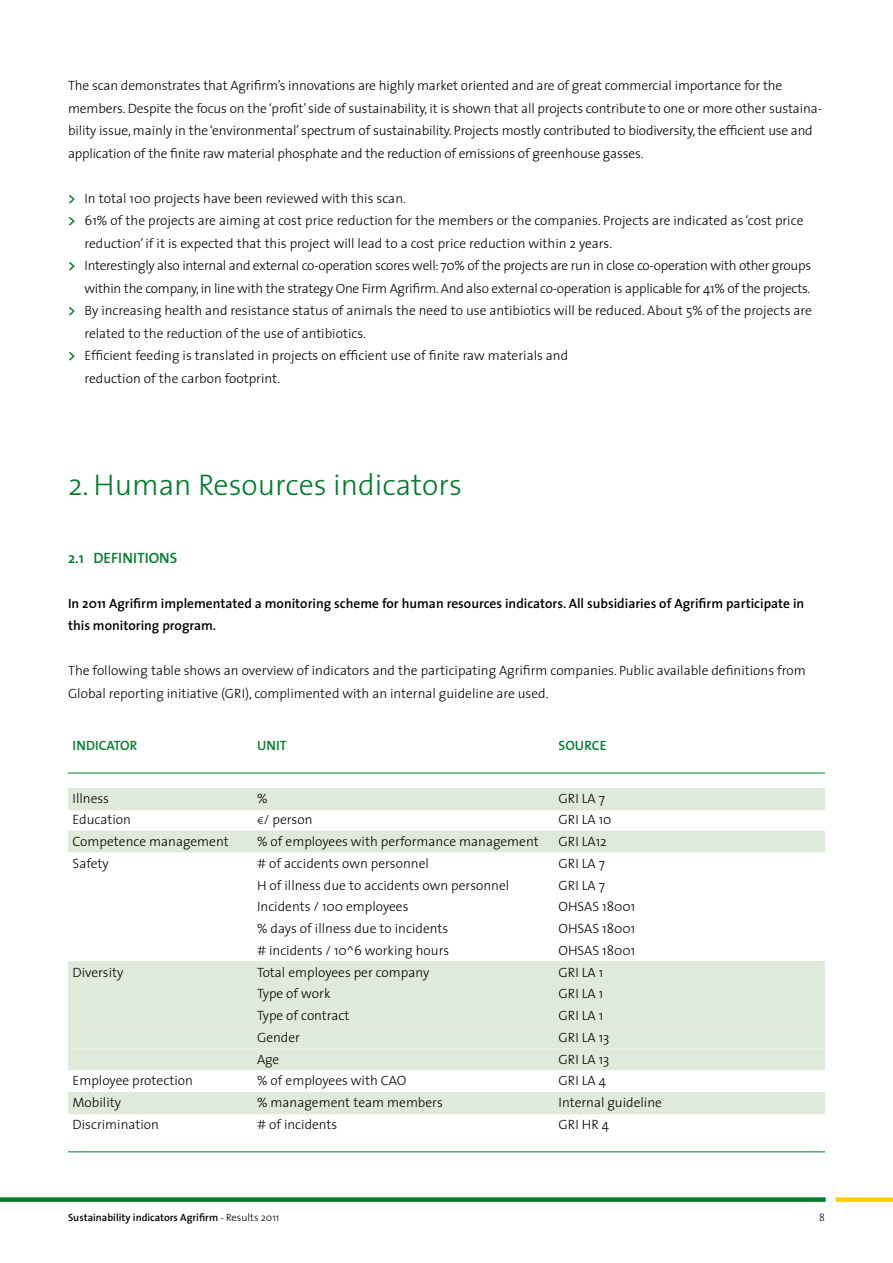
<style>
.page{position:relative;width:893px;height:1263px;background:#fff}
.page>*{position:absolute;margin:0;border:0;box-sizing:border-box;transform-origin:0 0}
.t1{font:300 30px "The Sans";color:#007c28}
.t2{font:600 15px "The Sans";color:#007c28}
.t3{font:300 13.5px/22.5px "The Sans";color:#000}
.t4{font:300 13.5px "The Sans";letter-spacing:-.02em;color:#000}
.t5{font:600 13.5px/22.5px "The Sans";color:#000}
.t6{font:13.5px "The Sans Semi Bold Caps";color:#007c28}
.t7{font:600 10.5px "The Sans";color:#000}
.t8{font:300 10.5px "The Sans";color:#000}
.s1{font-weight:600;font-size:15px;color:#007c28}
.s2{font-family:"Myriad Pro"}
.s3{font-weight:300}
</style>
<div class="page">
<div style="left:0;top:1197px;width:826px;height:5px;background:#007c28"></div>
<div style="left:836px;top:1197px;width:57px;height:5px;background:#fc0"></div>
<hr style="left:68px;top:773px;width:757px;height:1px;background:#007c28">
<div style="left:68px;top:788px;width:757px;height:22px;background:#dfeadb"></div>
<div style="left:68px;top:831px;width:757px;height:21px;background:#dfeadb"></div>
<div style="left:68px;top:961px;width:757px;height:22px;background:#dfeadb"></div>
<div style="left:68px;top:983px;width:757px;height:22px;background:#dfeadb"></div>
<div style="left:68px;top:1005px;width:757px;height:21px;background:#dfeadb"></div>
<div style="left:68px;top:1026px;width:757px;height:22px;background:#dfeadb"></div>
<div style="left:68px;top:1048px;width:757px;height:22px;background:#dfeadb"></div>
<div style="left:68px;top:1092px;width:757px;height:22px;background:#dfeadb"></div>
<hr style="left:68px;top:1151px;width:757px;height:1px;background:#007c28">
<p class="t3" style="left:68px;top:74px;width:756px">The scan demonstrates that Agrifirm’s innovations are highly market oriented and are of great commercial importance for the members. Despite the focus on the ‘profit’ side of sustainability, it is shown that all projects contribute to one or more other sustaina&shy;bility issue, mainly in the ‘environmental’ spectrum of sustainability. Projects mostly contributed to biodiversity, the efficient use and application of the finite raw material phosphate and the reduction of emissions of greenhouse gasses.</p>
<p class="t3" style="left:68px;top:186px;width:339px"><span class="s1">&gt;</span> In total 100 projects have been reviewed with this scan.</p>
<p class="t3" style="left:68px;top:209px;width:737px"><span class="s1">&gt;</span> 61% of the projects are aiming at cost price reduction for the members or the companies. Projects are indicated as ‘cost price</p>
<p class="t3" style="left:85px;top:231px;width:529px">reduction’ if it is expected that this project will lead to a cost price reduction within 2 years.</p>
<p class="t4" style="left:68px;top:254px;width:745px"><span class="s1">&gt;</span> Interestingly also internal and external co-operation scores well: 70% of the projects are run in close co-operation with other groups</p>
<p class="t4" style="left:85px;top:277px;width:727px">within the company, in line with the strategy One Firm Agrifirm. And also external co-operation is applicable for 41% of the projects.</p>
<p class="t3" style="left:68px;top:299px;width:745px"><span class="s1">&gt;</span> By increasing health and resistance status of animals the need to use antibiotics will be reduced. About 5% of the projects are</p>
<p class="t3" style="left:85px;top:321px;width:283px">related to the reduction of the use of antibiotics.</p>
<p class="t3" style="left:68px;top:344px;width:502px"><span class="s1">&gt;</span> Efficient feeding is translated in projects on efficient use of finite raw materials and</p>
<p class="t3" style="left:85px;top:366px;width:197px">reduction of the carbon footprint.</p>
<h1 class="t1" style="left:68px;top:460px;width:395px">2. Human Resources indicators</h1>
<p class="t2" style="left:68px;top:545px;width:28px">2.1 Definitions</p>
<p class="t5" style="left:68px;top:591px;width:738px">In 2011 Agrifirm implementated a monitoring scheme for human resources indicators. All subsidiaries of Agrifirm participate in this monitoring program.</p>
<p class="t3" style="left:68px;top:659px;width:739px">The following table shows an overview of indicators and the participating Agrifirm companies. Public available definitions from<br>Global reporting initiative (GRI), complimented with an internal guideline are used.</p>
<p class="t6" style="left:73px;top:734px;width:66px">INDICATOR</p>
<p class="t6" style="left:257px;top:734px;width:31px">UNIT</p>
<p class="t6" style="left:559px;top:734px;width:49px">SOU RCE</p>
<p class="t3" style="left:73px;top:786px;width:38px">Illness</p>
<p class="t3" style="left:257px;top:786px;width:12px">%</p>
<p class="t3" style="left:559px;top:786px;width:48px">GRI LA 7</p>
<p class="t3" style="left:73px;top:808px;width:60px">Education</p>
<p class="t3" style="left:257px;top:808px;width:57px"><span class="s2">€</span>/ person</p>
<p class="t3" style="left:559px;top:808px;width:54px">GRI LA 10</p>
<p class="t3" style="left:73px;top:830px;width:158px">Competence management</p>
<p class="t3" style="left:257px;top:830px;width:283px">% of employees with performance management</p>
<p class="t3" style="left:559px;top:830px;width:50px">GRI LA12</p>
<p class="t3" style="left:73px;top:852px;width:38px">Safety</p>
<p class="t3" style="left:257px;top:852px;width:173px"># of accidents own personnel</p>
<p class="t3" style="left:559px;top:852px;width:48px">GRI LA 7</p>
<p class="t3" style="left:257px;top:873px;width:254px">H of illness due to accidents own personnel</p>
<p class="t3" style="left:559px;top:873px;width:48px">GRI LA 7</p>
<p class="t3" style="left:257px;top:895px;width:153px">Incidents / 100 employees</p>
<p class="t3" style="left:559px;top:895px;width:78px">OHSAS 18001</p>
<p class="t3" style="left:257px;top:917px;width:193px">% days of illness due to incidents</p>
<p class="t3" style="left:559px;top:917px;width:78px">OHSAS 18001</p>
<p class="t3" style="left:257px;top:939px;width:194px"># incidents / 10^6 working hours</p>
<p class="t3" style="left:559px;top:939px;width:78px">OHSAS 18001</p>
<p class="t3" style="left:73px;top:960px;width:52px">Diversity</p>
<p class="t3" style="left:257px;top:960px;width:174px">Total employees per company</p>
<p class="t3" style="left:559px;top:960px;width:46px">GRI LA 1</p>
<p class="t3" style="left:257px;top:982px;width:75px">Type of work</p>
<p class="t3" style="left:559px;top:982px;width:46px">GRI LA 1</p>
<p class="t3" style="left:257px;top:1004px;width:94px">Type of contract</p>
<p class="t3" style="left:559px;top:1004px;width:46px">GRI LA 1</p>
<p class="t3" style="left:257px;top:1026px;width:44px">Gender</p>
<p class="t3" style="left:559px;top:1026px;width:52px">GRI LA 13</p>
<p class="t3" style="left:257px;top:1047px;width:24px">Age</p>
<p class="t3" style="left:559px;top:1047px;width:52px">GRI LA 13</p>
<p class="t3" style="left:73px;top:1069px;width:122px">Employee protection</p>
<p class="t3" style="left:257px;top:1069px;width:151px">% of employees with CAO</p>
<p class="t3" style="left:559px;top:1069px;width:49px">GRI LA 4</p>
<p class="t3" style="left:73px;top:1091px;width:50px">Mobility</p>
<p class="t3" style="left:257px;top:1091px;width:187px">% management team members</p>
<p class="t3" style="left:559px;top:1091px;width:105px">Internal guideline</p>
<p class="t3" style="left:73px;top:1113px;width:88px">Discrimination</p>
<p class="t3" style="left:257px;top:1113px;width:82px"># of incidents</p>
<p class="t3" style="left:559px;top:1113px;width:52px">GRI HR 4</p>
<p class="t7" style="left:68px;top:1209px;width:213px">Sustainability indicators Agrifirm <span class="s3">- Results 2011</span></p>
<p class="t8" style="left:819px;top:1209px;width:7px">8</p>
</div>
